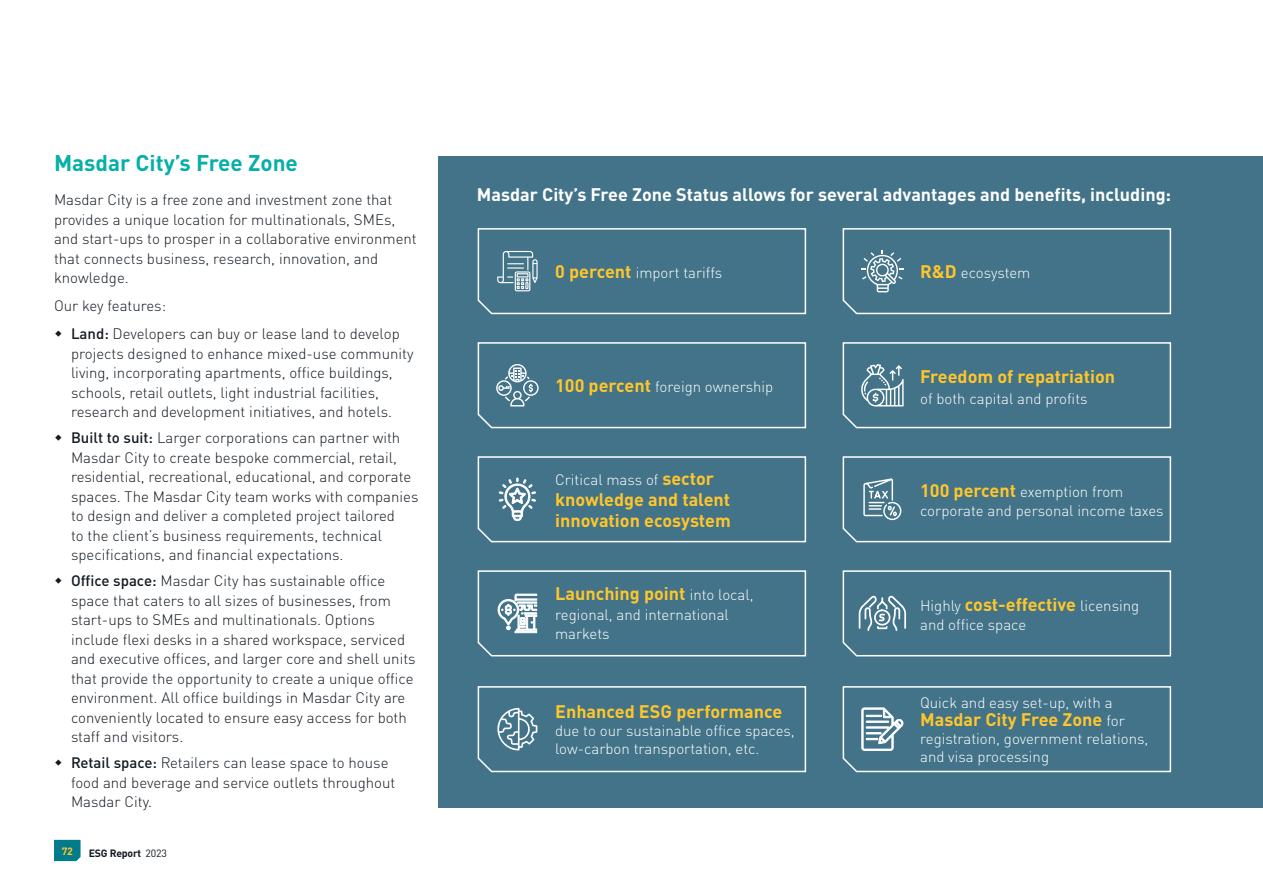
<style>
.page{position:relative;width:1263px;height:893px;background:#fff}
.page>*{position:absolute;margin:0;border:0;box-sizing:border-box;transform-origin:0 0}
.t1{font:700 22.5px "DIN";color:#07afaa}
.t2{font:700 18px/21px "DIN";color:#ffc62c}
.t3{font:700 18px "DIN";color:#fff}
.t4{font:300 15px/19.5px "DIN Pro";color:#111921}
.t5{font:300 15px/19.5px "DIN Pro";color:#fff}
.t6{font:700 10.5px "DIN";letter-spacing:-.02em;color:#111921}
.t7{font:700 10.5px "DIN";color:#ffc62c}
.s1{font-weight:500}
.s2{font-family:"DIN Pro";font-weight:400}
.s3{font-family:"DIN";font-weight:700;font-size:18px;color:#ffc62c}
.s4{font-family:"DIN Pro";font-weight:300;font-size:15px;color:#fff}
</style>
<div class="page">
<div style="left:438px;top:156px;width:825px;height:652px;background:#427388"></div>
<svg style="left:477px;top:228px;width:330px;height:87px"></svg>
<svg style="left:842px;top:228px;width:330px;height:87px"></svg>
<svg style="left:477px;top:342px;width:330px;height:87px"></svg>
<svg style="left:842px;top:342px;width:330px;height:87px"></svg>
<svg style="left:477px;top:456px;width:330px;height:87px"></svg>
<svg style="left:842px;top:456px;width:330px;height:87px"></svg>
<svg style="left:477px;top:570px;width:330px;height:87px"></svg>
<svg style="left:842px;top:570px;width:330px;height:87px"></svg>
<svg style="left:477px;top:686px;width:330px;height:87px"></svg>
<svg style="left:842px;top:686px;width:330px;height:87px"></svg>
<svg style="left:54px;top:840px;width:27px;height:21px"></svg>
<h1 class="t1" style="left:54px;top:149px;width:245px">Masdar City’s Free Zone</h1>
<p class="t4" style="left:54px;top:189px;width:364px">Masdar City is a free zone and investment zone that provides a unique location for multinationals, SMEs, and start-ups to prosper in a collaborative environment that connects business, research, innovation, and knowledge.</p>
<p class="t4" style="left:71px;top:291px;width:330px;line-height:28px;text-indent:-17px">Our key features:<br><span class="s1">Land:</span> Developers can buy or lease land to develop</p>
<p class="t4" style="left:71px;top:342px;width:344px">projects designed to enhance mixed-use community living, incorporating apartments, office buildings, schools, retail outlets, light industrial facilities, research and development initiatives, and hotels.</p>
<p class="t4" style="left:71px;top:427px;width:349px"><span class="s1">Built to suit:</span> Larger corporations can partner with Masdar City to create bespoke commercial, retail, residential, recreational, educational, and corporate spaces. The Masdar City team works with companies to design and deliver a completed project tailored<br>to the client’s business requirements, technical specifications, and financial expectations.</p>
<p class="t4" style="left:71px;top:570px;width:346px"><span class="s1">Office space:</span> Masdar City has sustainable office space that caters to all sizes of businesses, from start-ups to SMEs and multinationals. Options include flexi desks in a shared workspace, serviced and executive offices, and larger core and shell units that provide the opportunity to create a unique office environment. All office buildings in Masdar City are conveniently located to ensure easy access for both staff and visitors.</p>
<p class="t4" style="left:71px;top:752px;width:326px"><span class="s1">Retail space:</span> Retailers can lease space to house food and beverage and service outlets throughout<br>Masdar City.</p>
<p class="t7" style="left:62px;top:844px;width:13px">72</p>
<p class="t6" style="left:89px;top:847px;width:80px">ESG Report <span class="s2">2023</span></p>
<p class="t3" style="left:477px;top:183px;width:696px">Masdar City’s Free Zone Status allows for several advantages and benefits, including:</p>
<p class="t5" style="left:555px;top:261px;width:168px"><span class="s3">0 percent</span> import tariffs</p>
<p class="t5" style="left:920px;top:261px;width:112px"><span class="s3">R&amp;D</span> ecosystem</p>
<p class="t5" style="left:555px;top:375px;width:220px"><span class="s3">100 percent</span> foreign ownership</p>
<p class="t2" style="left:920px;top:365px;width:197px">Freedom of repatriation</p>
<p class="t5" style="left:920px;top:387px;width:169px">of both capital and profits</p>
<p class="t5" style="left:555px;top:468px;width:160px">Critical mass of <span class="s3">sector</span></p>
<p class="t2" style="left:555px;top:488px;width:177px">knowledge and talent innovation ecosystem</p>
<p class="t5" style="left:920px;top:480px;width:245px"><span class="s3">100 percent</span> exemption from corporate and personal income taxes</p>
<p class="t2" style="left:555px;top:582px;width:200px">Launching point <span class="s4">into local,</span></p>
<p class="t5" style="left:555px;top:603px;width:175px">regional, and international markets</p>
<p class="t5" style="left:920px;top:594px;width:221px">Highly <span class="s3">cost-effective</span> licensing and office space</p>
<p class="t2" style="left:555px;top:700px;width:229px">Enhanced ESG performance</p>
<p class="t5" style="left:555px;top:720px;width:241px;line-height:18px">due to our sustainable office spaces, low-carbon transportation, etc.</p>
<p class="t5" style="left:920px;top:691px;width:194px">Quick and easy set-up, with a</p>
<p class="t2" style="left:920px;top:708px;width:206px">Masdar City Free Zone <span class="s4">for</span></p>
<p class="t5" style="left:920px;top:728px;width:230px;line-height:18px">registration, government relations, and visa processing</p>
</div>
